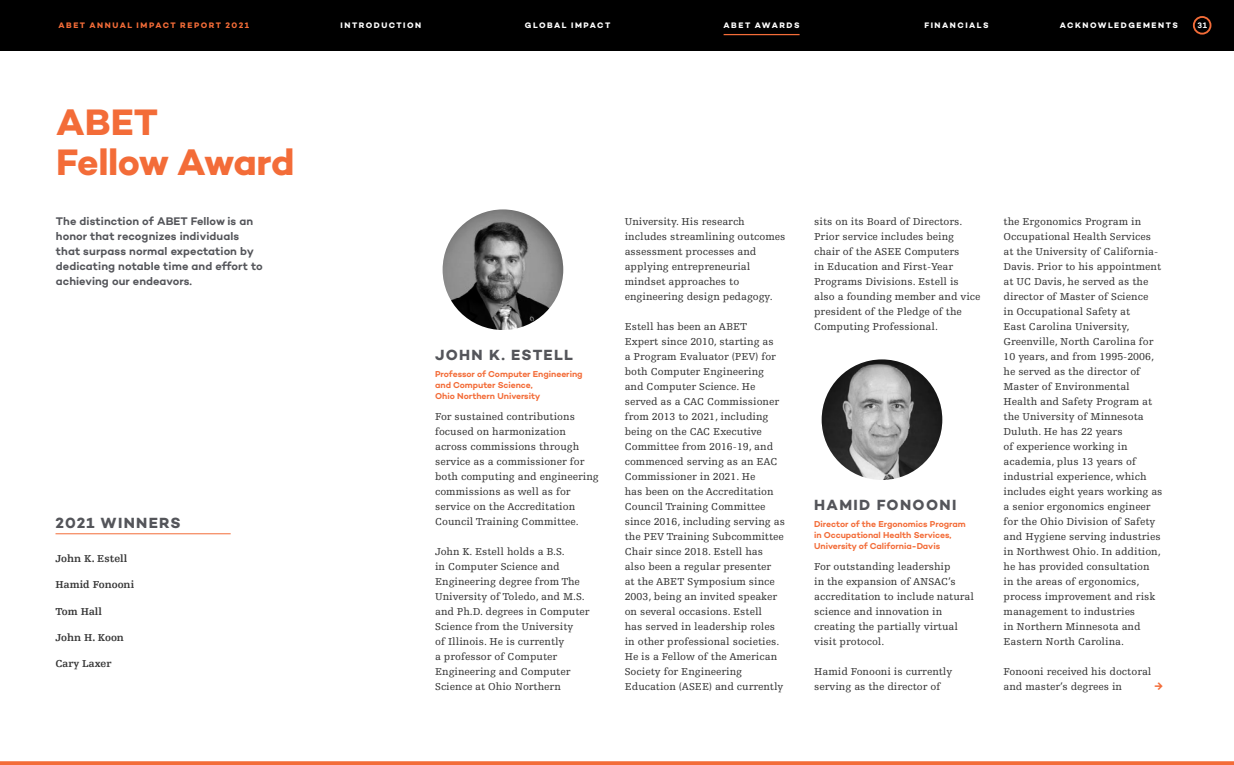
<style>
.page{position:relative;width:1234px;height:765px;background:#fff}
.page>*{position:absolute;margin:0;border:0;box-sizing:border-box;transform-origin:0 0}
.t1{font:700 37.5px/40px "Campton";letter-spacing:-.01em;color:#f36c38}
.t2{font:700 15px "Campton";letter-spacing:.09em;color:#54555a}
.t3{font:600 11.25px/15px "Campton";letter-spacing:.005em;color:#54555a}
.t4{font:600 11.25px "Campton";color:#f36c38}
.t5{font:10.62px/15px "Egyptienne F";color:#333}
.t6{font:700 10.62px "Egyptienne F";color:#333}
.t7{font:600 8.75px/11.2px "Campton";letter-spacing:-.005em;color:#f36c38}
.t8{font:700 8.12px "Campton";letter-spacing:.18em;color:#fff}
.t9{font:700 8.12px "Campton";letter-spacing:.18em;color:#f36c38}
.t10{font:600 8.12px "Campton";color:#fff}
</style>
<div class="page">
<svg style="left:0;top:761px;width:1233px;height:4px;background:#f37444"></svg>
<img style="left:442px;top:209px;width:121px;height:121px;border-radius:60px">
<img style="left:821px;top:359px;width:121px;height:121px;border-radius:60px">
<hr style="left:55px;top:533px;width:175px;height:1px;background:#f36c38">
<div style="left:0;top:0;width:1233px;height:51px;background:#000"></div>
<div style="left:1192px;top:16px;width:18px;height:19px;border:2px solid #f36c38;border-radius:50%"></div>
<hr style="left:723px;top:34px;width:76px;height:1px;background:#f36c38">
<p class="t9" style="left:58px;top:20px;width:192px">ABET ANNUAL IMPACT REPORT 2021</p>
<p class="t8" style="left:340px;top:20px;width:82px">INTRODUCTION</p>
<p class="t8" style="left:525px;top:20px;width:87px">GLOBAL IMPACT</p>
<p class="t8" style="left:723px;top:20px;width:77px">ABET AWARDS</p>
<p class="t8" style="left:924px;top:20px;width:66px">FINANCIALS</p>
<p class="t8" style="left:1059px;top:20px;width:119px">ACKNOWLEDGEMENTS</p>
<p class="t10" style="left:1196px;top:20px;width:11px">31</p>
<h1 class="t1" style="left:56px;top:102px;width:240px">ABET<br>Fellow Award</h1>
<p class="t3" style="left:56px;top:213px;width:208px">The distinction of ABET Fellow is an honor that recognizes individuals that surpass normal expectation by dedicating notable time and effort to achieving our endeavors.</p>
<h2 class="t2" style="left:55px;top:514px;width:127px">2021 WINNERS</h2>
<p class="t6" style="left:55px;top:553px;width:73px">John K. Estell</p>
<p class="t6" style="left:55px;top:579px;width:80px">Hamid Fonooni</p>
<p class="t6" style="left:55px;top:605px;width:48px">Tom Hall</p>
<p class="t6" style="left:55px;top:631px;width:70px">John H. Koon</p>
<p class="t6" style="left:55px;top:658px;width:58px">Cary Laxer</p>
<h2 class="t2" style="left:435px;top:345px;width:139px">JOHN K. ESTELL</h2>
<p class="t7" style="left:435px;top:368px;width:149px">Professor of Computer Engineering and Computer Science,<br>Ohio Northern University</p>
<p class="t5" style="left:435px;top:409px;width:165px">For sustained contributions focused on harmonization across commissions through service as a commissioner for both computing and engineering commissions as well as for service on the Accreditation<br>Council Training Committee.</p>
<p class="t5" style="left:435px;top:544px;width:156px">John K. Estell holds a B.S.<br>in Computer Science and<br>Engineering degree from The<br>University of Toledo, and M.S. and Ph.D. degrees in Computer<br>Science from the University<br>of Illinois. He is currently<br>a professor of Computer<br>Engineering and Computer<br>Science at Ohio Northern</p>
<p class="t5" style="left:624px;top:214px;width:162px">University. His research includes streamlining outcomes assessment processes and applying entrepreneurial mindset approaches to engineering design pedagogy.</p>
<p class="t5" style="left:624px;top:319px;width:162px">Estell has been an ABET<br>Expert since 2010, starting as<br>a Program Evaluator (PEV) for both Computer Engineering and Computer Science. He served as a CAC Commissioner from 2013 to 2021, including being on the CAC Executive<br>Committee from 2016-19, and commenced serving as an EAC<br>Commissioner in 2021. He<br>has been on the Accreditation<br>Council Training Committee since 2016, including serving as the PEV Training Subcommittee<br>Chair since 2018. Estell has also been a regular presenter<br>at the ABET Symposium since<br>2003, being an invited speaker on several occasions. Estell<br>has served in leadership roles in other professional societies.<br>He is a Fellow of the American<br>Society for Engineering<br>Education (ASEE) and currently</p>
<p class="t5" style="left:813px;top:214px;width:168px">sits on its Board of Directors.<br>Prior service includes being chair of the ASEE Computers<br>in Education and First-Year<br>Programs Divisions. Estell is also a founding member and vice president of the Pledge of the<br>Computing Professional.</p>
<h2 class="t2" style="left:814px;top:495px;width:144px">HAMID FONOONI</h2>
<p class="t7" style="left:813px;top:518px;width:153px">Director of the Ergonomics Program in Occupational Health Services,<br>University of California-Davis</p>
<p class="t5" style="left:813px;top:559px;width:161px">For outstanding leadership<br>in the expansion of ANSAC’s accreditation to include natural science and innovation in creating the partially virtual visit protocol.</p>
<p class="t5" style="left:813px;top:664px;width:139px">Hamid Fonooni is currently serving as the director of</p>
<p class="t5" style="left:1003px;top:214px;width:160px">the Ergonomics Program in<br>Occupational Health Services at the University of California-<br>Davis. Prior to his appointment at UC Davis, he served as the director of Master of Science<br>in Occupational Safety at<br>East Carolina University,<br>Greenville, North Carolina for<br>10 years, and from 1995-2006, he served as the director of<br>Master of Environmental<br>Health and Safety Program at the University of Minnesota<br>Duluth. He has 22 years<br>of experience working in academia, plus 13 years of industrial experience, which includes eight years working as a senior ergonomics engineer for the Ohio Division of Safety and Hygiene serving industries in Northwest Ohio. In addition, he has provided consultation<br>in the areas of ergonomics, process improvement and risk management to industries<br>in Northern Minnesota and<br>Eastern North Carolina.</p>
<p class="t5" style="left:1003px;top:664px;width:149px">Fonooni received his doctoral and master’s degrees in</p>
<p class="t4" style="left:1154px;top:679px;width:10px">→</p>
</div>
